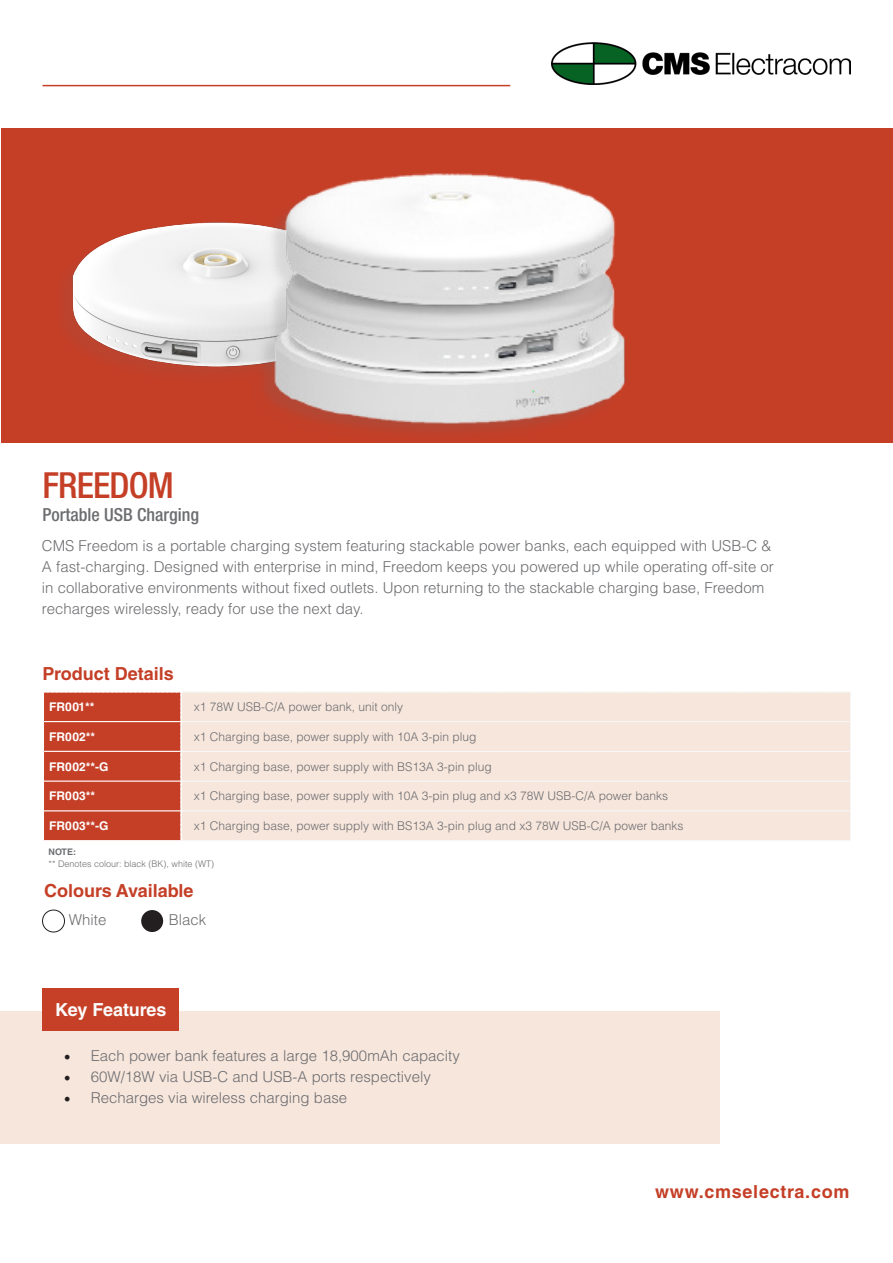
<style>
.page{position:relative;width:893px;height:1263px;background:#fff}
.page>*{position:absolute;margin:0;border:0;box-sizing:border-box;transform-origin:0 0}
.t1{font:500 condensed 36px "Helvetica Neue LT Std";letter-spacing:-.025em;color:#c53f27}
.t2{font:700 18px "Helvetica LT Std";color:#c53f27}
.t3{font:500 condensed 18px "Helvetica Neue LT Std";color:#6c6d70}
.t4{font:700 18px "Helvetica LT Std";letter-spacing:.04em;color:#c53f27}
.t5{font:700 18px "Helvetica LT Std";letter-spacing:-.015em;color:#fcfcfc}
.t6{font:300 15px/21px "Helvetica LT Std";color:#6c6d70}
.t7{font:300 12px "Helvetica LT Std";color:#6c6d70}
.t8{font:700 12px "Helvetica LT Std";color:#fff}
.Body_Text_8pt{font:300 9px "Helvetica LT Std";color:#6c6d70}
.Body_Text_8pt-2{font:700 9px "Helvetica LT Std";color:#6c6d70}
.s1{font-family:"Minion Pro";font-weight:400;font-size:18px;color:#231f20}
</style>
<div class="page">
<img style="left:552px;top:42px;width:298px;height:43px">
<hr style="left:43px;top:85px;width:467px;height:1px;background:#c53f27">
<div style="left:1px;top:128px;width:892px;height:315px;background:#c53f27"></div>
<svg style="left:43px;top:692px;width:807px;height:148px;background:#eecabe"></svg>
<hr style="left:182px;top:721px;width:668px;height:1px;background:#f7f7f8">
<hr style="left:182px;top:751px;width:668px;height:1px;background:#f7f7f8">
<hr style="left:182px;top:780px;width:668px;height:2px;background:#f7f7f8">
<hr style="left:182px;top:810px;width:668px;height:1px;background:#f7f7f8">
<hr style="left:181px;top:840px;width:670px;height:1px;background:#f7f7f8">
<img style="left:72px;top:222px;width:151px;height:145px">
<div style="left:243px;top:176px;width:377px;height:274px;background:#6c6d70;opacity:.1"></div>
<img style="left:223px;top:173px;width:403px;height:263px">
<div style="left:0;top:1011px;width:719px;height:132px;background:#f7e6dc"></div>
<div style="left:43px;top:988px;width:136px;height:43px;background:#c64027"></div>
<div style="left:42px;top:910px;width:23px;height:22px;border:1px solid #231f20;border-radius:50%"></div>
<div style="left:141px;top:910px;width:22px;height:22px;background:#231f20;border-radius:50%"></div>
<p class="t1" style="left:43px;top:463px;width:133px">FREEDOM</p>
<p class="t3" style="left:43px;top:504px;width:158px">Portable USB Charging</p>
<p class="t6" style="left:42px;top:535px;width:733px">CMS Freedom is a portable charging system featuring stackable power banks, each equipped with USB-C &amp; A fast-charging. Designed with enterprise in mind, Freedom keeps you powered up while operating off-site or in collaborative environments without fixed outlets. Upon returning to the stackable charging base, Freedom recharges wirelessly, ready for use the next day.</p>
<p class="t2" style="left:43px;top:663px;width:133px">Product Details</p>
<p class="t8" style="left:49px;top:699px;width:47px">FR001**</p>
<p class="t7" style="left:194px;top:699px;width:211px">x1 78W USB-C/A power bank, unit only</p>
<p class="t8" style="left:49px;top:729px;width:47px">FR002**</p>
<p class="t7" style="left:194px;top:729px;width:284px">x1 Charging base, power supply with 10A 3-pin plug</p>
<p class="t8" style="left:49px;top:759px;width:61px">FR002**-G</p>
<p class="t7" style="left:194px;top:759px;width:300px">x1 Charging base, power supply with BS13A 3-pin plug</p>
<p class="t8" style="left:49px;top:789px;width:47px">FR003**</p>
<p class="t7" style="left:194px;top:788px;width:476px">x1 Charging base, power supply with 10A 3-pin plug and x3 78W USB-C/A power banks</p>
<p class="t8" style="left:49px;top:818px;width:61px">FR003**-G</p>
<p class="t7" style="left:194px;top:818px;width:491px">x1 Charging base, power supply with BS13A 3-pin plug and x3 78W USB-C/A power banks</p>
<p class="Body_Text_8pt-2" style="left:49px;top:846px;width:29px">NOTE:</p>
<p class="Body_Text_8pt" style="left:49px;top:858px;width:167px">** Denotes colour: black (BK), white (WT)</p>
<p class="t2" style="left:44px;top:880px;width:151px">Colours Available</p>
<p class="t6" style="left:69px;top:909px;width:39px">White</p>
<p class="t6" style="left:169px;top:909px;width:39px">Black</p>
<p class="t5" style="left:55px;top:999px;width:113px">Key Features</p>
<p class="t6" style="left:64px;top:1045px;width:398px"><span class="s1">•</span> Each power bank features a large 18,900mAh capacity</p>
<p class="t6" style="left:64px;top:1066px;width:369px"><span class="s1">•</span> 60W/18W via USB-C and USB-A ports respectively</p>
<p class="t6" style="left:64px;top:1087px;width:285px"><span class="s1">•</span> Recharges via wireless charging base</p>
<p class="t4" style="left:655px;top:1181px;width:196px">www.cmselectra.com</p>
</div>
